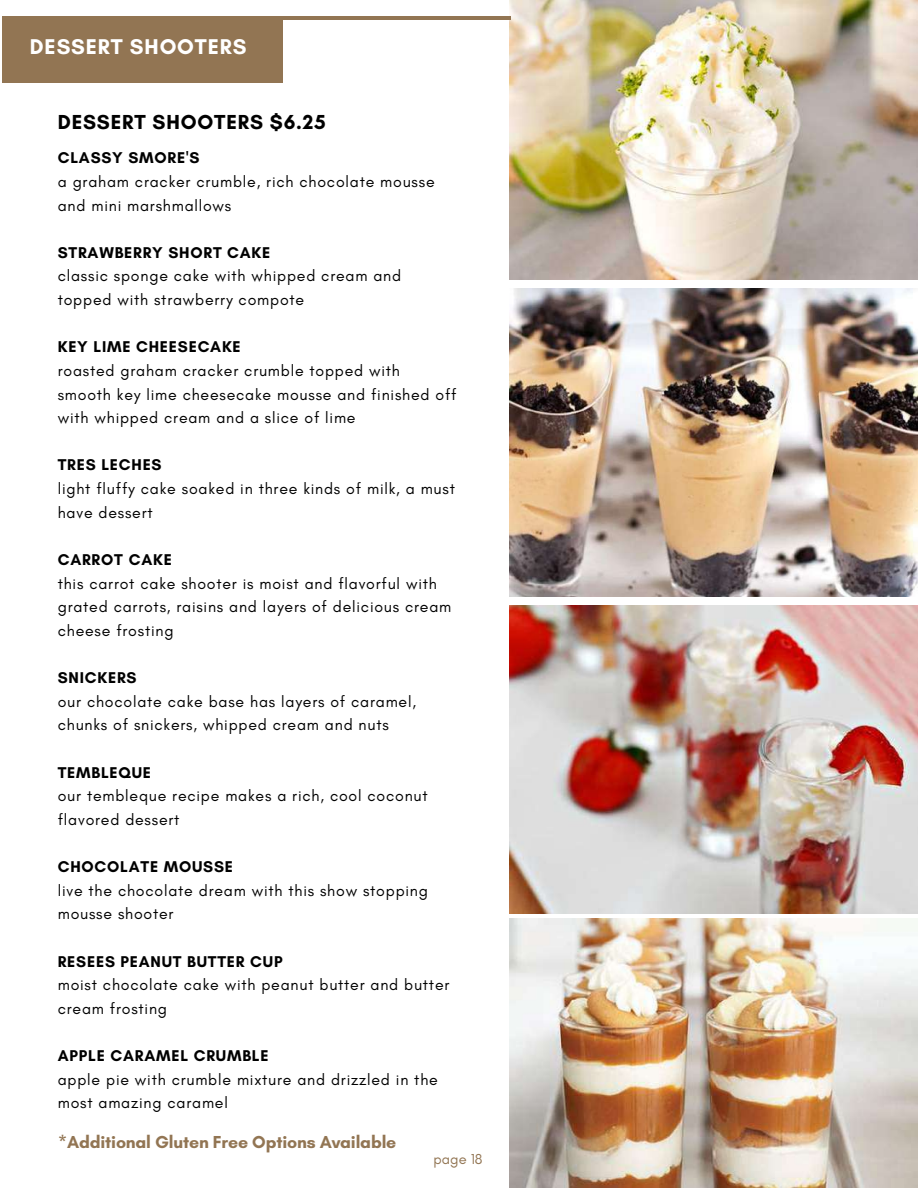
<style>
.page{position:relative;width:918px;height:1188px;background:#fff}
.page>*{position:absolute;margin:0;border:0;box-sizing:border-box;transform-origin:0 0}
.t1{font:700 21.75px "Glacial Indifference";letter-spacing:.04em;color:#fff}
.t2{font:700 20.7px "Glacial Indifference";letter-spacing:.04em;color:#000}
.t3{font:700 17.7px "Glacial Indifference";letter-spacing:-.01em;color:#927553}
.t4{font:15.9px/23.7px "Glacial Indifference";letter-spacing:.05em;color:#000}
.t5{font:700 15.9px "Glacial Indifference";letter-spacing:.05em;color:#000}
.t6{font:14.7px "Glacial Indifference";color:#927553}
</style>
<div class="page">
<img style="left:509px;top:0;width:409px;height:279px">
<img style="left:509px;top:288px;width:409px;height:308px">
<img style="left:509px;top:605px;width:409px;height:309px">
<img style="left:509px;top:918px;width:409px;height:270px">
<div style="left:3px;top:17px;width:280px;height:65px;background:#927553"></div>
<hr style="left:3px;top:17px;width:508px;height:2px;background:#927553">
<h1 class="t1" style="left:30px;top:34px;width:218px">DESSERT SHOOTERS</h1>
<h2 class="t2" style="left:58px;top:109px;width:269px">DESSERT SHOOTERS $6.25</h2>
<p class="t5" style="left:58px;top:148px;width:143px">CLASSY SMORE'S</p>
<p class="t4" style="left:58px;top:169px;width:378px">a graham cracker crumble, rich chocolate mousse and mini marshmallows</p>
<p class="t5" style="left:58px;top:243px;width:214px">STRAWBERRY SHORT CAKE</p>
<p class="t4" style="left:58px;top:264px;width:345px">classic sponge cake with whipped cream and topped with strawberry compote</p>
<p class="t5" style="left:58px;top:337px;width:185px">KEY LIME CHEESECAKE</p>
<p class="t4" style="left:58px;top:358px;width:400px">roasted graham cracker crumble topped with smooth key lime cheesecake mousse and finished off with whipped cream and a slice of lime</p>
<p class="t5" style="left:58px;top:455px;width:105px">TRES LECHES</p>
<p class="t4" style="left:58px;top:477px;width:399px">light fluffy cake soaked in three kinds of milk, a must have dessert</p>
<p class="t5" style="left:58px;top:550px;width:116px">CARROT CAKE</p>
<p class="t4" style="left:58px;top:571px;width:395px">this carrot cake shooter is moist and flavorful with grated carrots, raisins and layers of delicious cream cheese frosting</p>
<p class="t5" style="left:58px;top:668px;width:80px">SNICKERS</p>
<p class="t4" style="left:58px;top:689px;width:360px">our chocolate cake base has layers of caramel, chunks of snickers, whipped cream and nuts</p>
<p class="t5" style="left:58px;top:762px;width:95px">TEMBLEQUE</p>
<p class="t4" style="left:58px;top:784px;width:371px">our tembleque recipe makes a rich, cool coconut flavored dessert</p>
<p class="t5" style="left:58px;top:857px;width:177px">CHOCOLATE MOUSSE</p>
<p class="t4" style="left:58px;top:878px;width:372px">live the chocolate dream with this show stopping mousse shooter</p>
<p class="t5" style="left:58px;top:951px;width:226px">RESEES PEANUT BUTTER CUP</p>
<p class="t4" style="left:58px;top:973px;width:393px">moist chocolate cake with peanut butter and butter cream frosting</p>
<p class="t5" style="left:58px;top:1046px;width:212px">APPLE CARAMEL CRUMBLE</p>
<p class="t4" style="left:58px;top:1067px;width:382px">apple pie with crumble mixture and drizzled in the most amazing caramel</p>
<p class="t3" style="left:58px;top:1131px;width:340px">*Additional Gluten Free Options Available</p>
<p class="t6" style="left:434px;top:1150px;width:50px">page 18</p>
</div>
